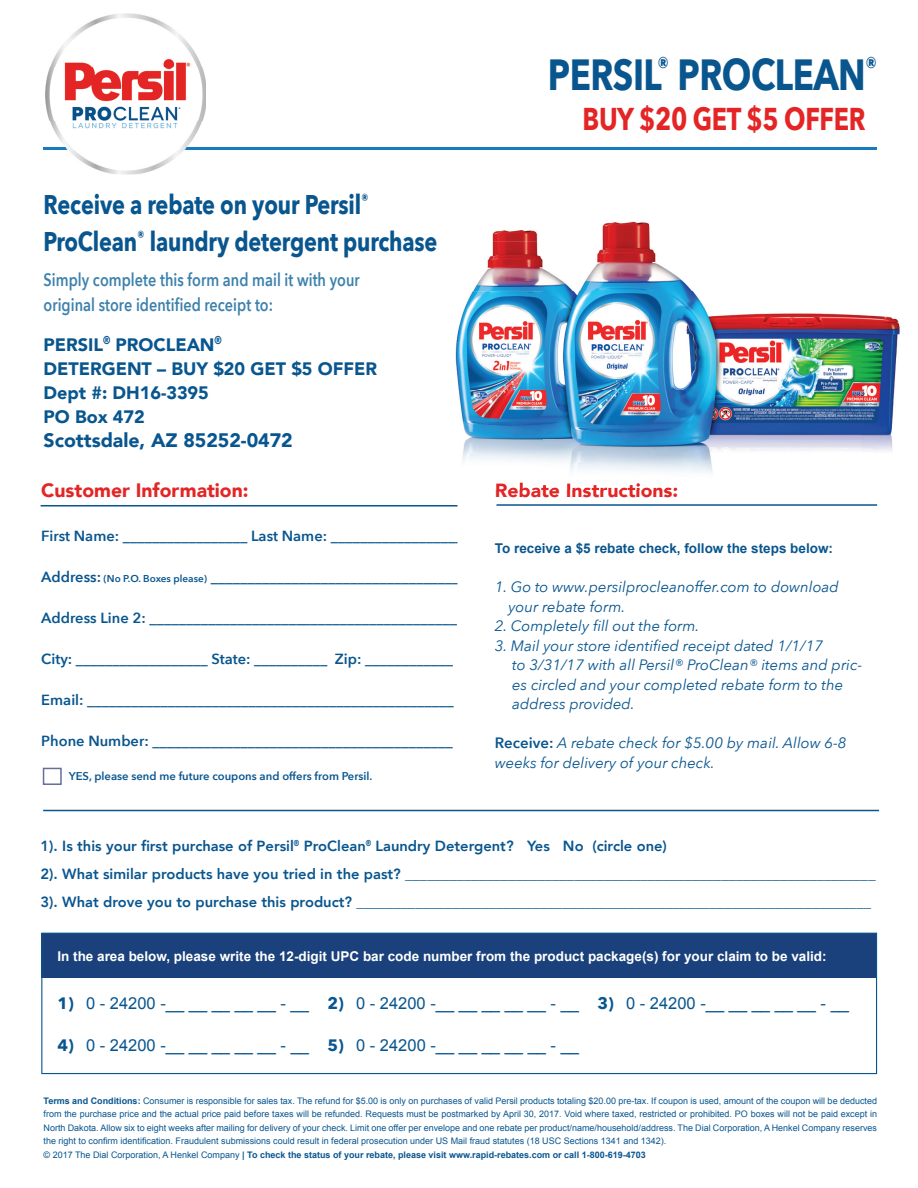
<style>
.page{position:relative;width:918px;height:1188px;background:#fff}
.page>*{position:absolute;margin:0;border:0;box-sizing:border-box;transform-origin:0 0}
.t1{font:700 43.5px "Avenir Next";letter-spacing:-.015em;color:#09568f;scale:.8 1}
.t2{font:700 31.5px "Avenir Next";letter-spacing:-.015em;color:#e42526;scale:.8 1}
.t3{font:700 27px/37.5px "Avenir Next";letter-spacing:-.005em;color:#09568f;scale:.8 1}
.t4{font:900 19.5px "Avenir";color:#09568f}
.t5{font:900 19.35px "Avenir";color:#e42526}
.t6{font:600 18px/25.5px "Avenir Next";letter-spacing:.005em;color:#3c81ac;scale:.8 1}
.t7{font:900 18px/24px "Avenir";color:#09568f}
.t8{font:16.5px "Arial";color:#09568f}
.t9{font:italic 15px/19.5px "Avenir Next";color:#09568f}
.t10{font:600 14.7px "Avenir Next";color:#09568f}
.t11{font:800 14.7px/27.9px "Avenir";color:#09568f}
.t12{font:700 13.5px "Arial";color:#fff}
.t13{font:700 13.5px "Arial";color:#09568f}
.t14{font:600 11.25px "Avenir Next";color:#09568f}
.t15{font:9px/13.5px "Arial";color:#09568f}
.s1{font-size:9.9px}
.s2{font-weight:600;font-style:normal}
.s3{font-family:"Avenir Next";font-weight:700}
.s4{font-weight:700}
</style>
<div class="page">
<div style="left:41px;top:933px;width:835px;height:45px;background:#1a417b"></div>
<hr style="left:44px;top:147px;width:833px;height:3px;background:#187bbf">
<hr style="left:41px;top:505px;width:421px;height:2px;background:#09568f">
<hr style="left:496px;top:504px;width:381px;height:2px;background:#09568f">
<div style="left:41px;top:933px;width:836px;height:141px;border:1px solid #09568f"></div>
<div style="left:43px;top:768px;width:19px;height:17px;border:2px solid #666e9a"></div>
<img style="left:492px;top:221px;width:158px;height:21px">
<img style="left:861px;top:315px;width:39px;height:136px">
<img style="left:473px;top:242px;width:219px;height:49px">
<img style="left:455px;top:291px;width:406px;height:149px">
<img style="left:462px;top:440px;width:81px;height:43px">
<img style="left:543px;top:440px;width:212px;height:33px">
<img style="left:496px;top:483px;width:181px;height:6px">
<hr style="left:43px;top:810px;width:836px;height:1px;background:#09568f">
<div style="left:458px;top:488px;width:13px;height:283px;background:#fff"></div>
<img style="left:45px;top:14px;width:161px;height:161px">
<img style="left:45px;top:147px;width:161px;height:3px">
<h1 class="t1" style="left:548px;top:37px;width:413px">PERSIL<sup>®</sup> PROCLEAN<sup>®</sup></h1>
<h3 class="t3" style="left:44px;top:185px;width:494px">Receive a rebate on your Persil<sup>®<br></sup>ProClean<sup>®</sup> laundry detergent purchase</h3>
<h3 class="t6" style="left:44px;top:266px;width:397px">Simply complete this form and mail it with your original store identified receipt to:</h3>
<h3 class="t7" style="left:44px;top:332px;width:335px">PERSIL<sup>®</sup> PROCLEAN<sup>®<br></sup>DETERGENT – BUY $20 GET $5 OFFER<br>Dept #: DH16-3395<br>PO Box 472</h3>
<h3 class="t4" style="left:44px;top:423px;width:251px">Scottsdale, AZ 85252-0472</h3>
<h3 class="t5" style="left:41px;top:474px;width:209px">Customer Information:</h3>
<h3 class="t10" style="left:41px;top:523px;width:423px">First Name: _________________ Last Name: __________________</h3>
<h3 class="t10" style="left:41px;top:564px;width:420px">Address: <span class="s1">(No P.O. Boxes please)</span> __________________________________</h3>
<h3 class="t10" style="left:41px;top:605px;width:417px">Address Line 2: __________________________________________</h3>
<h3 class="t10" style="left:41px;top:646px;width:413px">City: __________________ State: __________ Zip: ____________</h3>
<h3 class="t10" style="left:41px;top:687px;width:414px">Email: __________________________________________________</h3>
<h3 class="t10" style="left:41px;top:728px;width:413px">Phone Number: _________________________________________</h3>
<p class="t14" style="left:69px;top:767px;width:305px">YES, please send me future coupons and offers from Persil.</p>
<h2 class="t2" style="left:583px;top:91px;width:355px">BUY $20 GET $5 OFFER</h2>
<h3 class="t5" style="left:495px;top:474px;width:185px">Rebate Instructions:</h3>
<h3 class="t13" style="left:495px;top:540px;width:340px">To receive a $5 rebate check, follow the steps below:</h3>
<h3 class="t9" style="left:508px;top:577px;width:332px;text-indent:-14px">1. Go to www.persilprocleanoffer.com to download your rebate form.</h3>
<h3 class="t9" style="left:495px;top:616px;width:206px">2. Completely fill out the form.</h3>
<h3 class="t9" style="left:512px;top:635px;width:352px;text-indent:-17px">3. Mail your store identified receipt dated 1/1/17<br>to 3/31/17 with all Persil® ProClean® items and pric&shy;es circled and your completed rebate form to the address provided.</h3>
<h3 class="t9" style="left:495px;top:733px;width:353px"><span class="s2">Receive:</span> A rebate check for $5.00 by mail. Allow 6-8 weeks for delivery of your check.</h3>
<p class="t11" style="left:40px;top:832px;width:837px">1). Is this your first purchase of Persil<sup>®</sup> ProClean<sup>®</sup> Laundry Detergent? Yes No (circle one)<br>2). What similar products have you tried in the past? ________________________________________________________________<br>3). What drove you to purchase this product? ______________________________________________________________________</p>
<h3 class="t12" style="left:57px;top:948px;width:771px">In the area below, please write the 12-digit UPC bar code number from the product package(s) for your claim to be valid:</h3>
<h3 class="t8" style="left:57px;top:993px;width:793px"><span class="s3">1)</span> 0 - 24200 -__ __ __ __ __ - __ <span class="s3">2)</span> 0 - 24200 -__ __ __ __ __ - __ <span class="s3">3)</span> 0 - 24200 -__ __ __ __ __ - __</h3>
<h3 class="t8" style="left:57px;top:1035px;width:523px"><span class="s3">4)</span> 0 - 24200 -__ __ __ __ __ - __ <span class="s3">5)</span> 0 - 24200 -__ __ __ __ __ - __</h3>
<p class="t15" style="left:44px;top:1094px;width:835px"><span class="s4">Terms and Conditions:</span> Consumer is responsible for sales tax. The refund for $5.00 is only on purchases of valid Persil products totaling $20.00 pre-tax. If coupon is used, amount of the coupon will be deducted from the purchase price and the actual price paid before taxes will be refunded. Requests must be postmarked by April 30, 2017. Void where taxed, restricted or prohibited. PO boxes will not be paid except in North Dakota. Allow six to eight weeks after mailing for delivery of your check. Limit one offer per envelope and one rebate per product/name/household/address. The Dial Corporation, A Henkel Company reserves the right to confirm identification. Fraudulent submissions could result in federal prosecution under US Mail fraud statutes (18 USC Sections 1341 and 1342).<br>© 2017 The Dial Corporation, A Henkel Company <span class="s4">| To check the status of your rebate, please visit www.rapid-rebates.com or call 1-800-619-4703</span></p>
</div>
